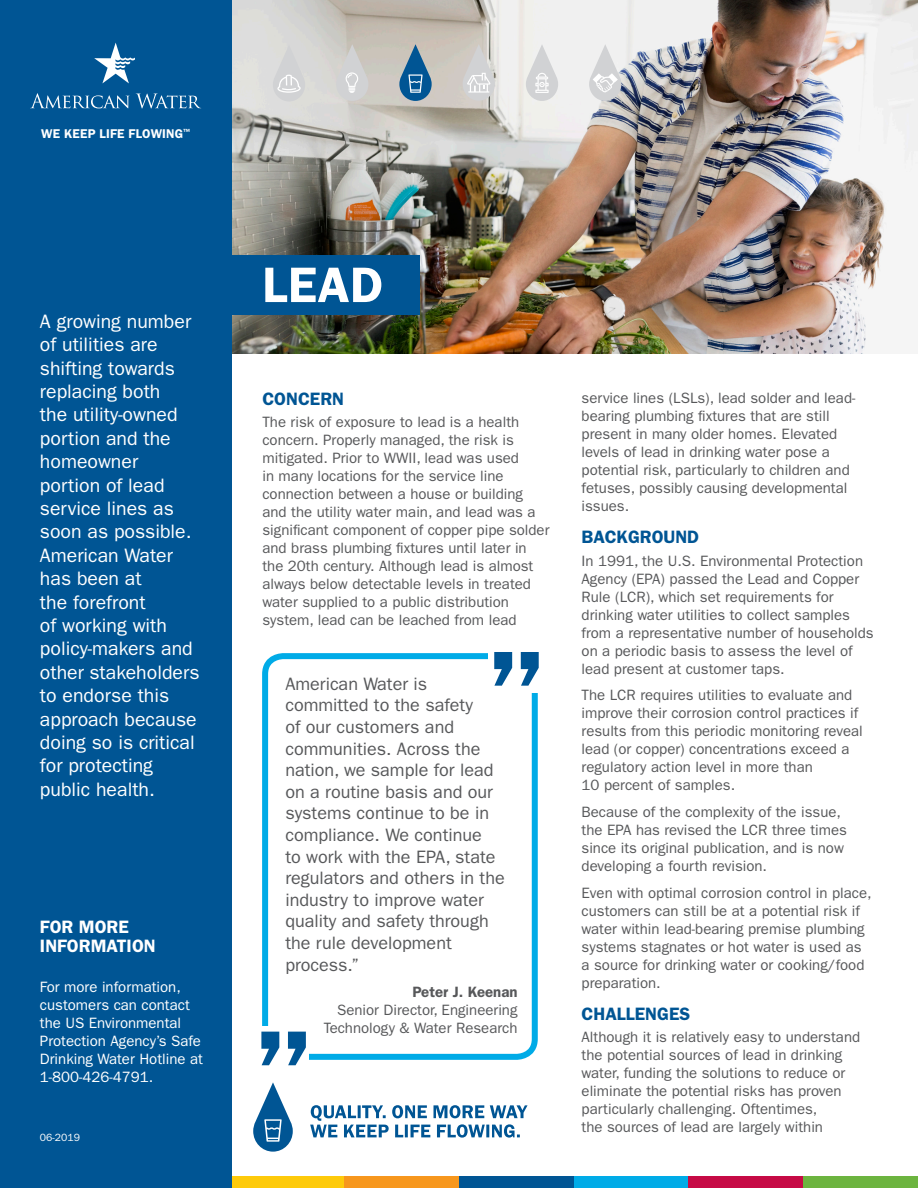
<style>
.page{position:relative;width:918px;height:1188px;background:#fff}
.page>*{position:absolute;margin:0;border:0;box-sizing:border-box;transform-origin:0 0}
.t1{font:600 50.1px "ITC Franklin Gothic Std";color:#fff}
.Body_Copy{font:19.5px/23.4px "ITC Franklin Gothic Std";color:#fff}
.Body_Copy-2{font:18px/21.6px "ITC Franklin Gothic Std";color:#57585a}
.Subhead{font:600 18px "ITC Franklin Gothic Std";color:#005594}
.Subhead-2{font:600 18px/19.5px "ITC Franklin Gothic Std";color:#fff}
.Body_Copy-3{font:15px/18px "ITC Franklin Gothic Std";color:#57585a}
.Body_Copy-4{font:15px/18px "ITC Franklin Gothic Std";color:#fff}
.t2{font:600 12.75px "ITC Franklin Gothic Std";letter-spacing:.015em;color:#fff}
.t3{font:10.5px "ITC Franklin Gothic Std";color:#fff}
.s1{font-weight:600}
</style>
<div class="page">
<div style="left:230px;top:1176px;width:114px;height:12px;background:#feca0a"></div>
<div style="left:344px;top:1176px;width:115px;height:12px;background:#f7971d"></div>
<div style="left:459px;top:1176px;width:115px;height:12px;background:#005594"></div>
<div style="left:574px;top:1176px;width:114px;height:12px;background:#00abe7"></div>
<div style="left:688px;top:1176px;width:115px;height:12px;background:#c60a45"></div>
<div style="left:803px;top:1176px;width:115px;height:12px;background:#6cb43f"></div>
<svg style="left:253px;top:1082px;width:40px;height:70px"></svg>
<svg style="left:310px;top:1105px;width:218px;height:33px"></svg>
<img style="left:231px;top:0;width:687px;height:354px">
<svg style="left:273px;top:45px;width:32px;height:56px;background:#d7d8d8"></svg>
<svg style="left:399px;top:44px;width:33px;height:57px;background:#5e8aa8"></svg>
<svg style="left:463px;top:44px;width:32px;height:57px;background:#d4d3d2"></svg>
<svg style="left:336px;top:44px;width:32px;height:57px;background:#d1d0cf"></svg>
<svg style="left:526px;top:44px;width:32px;height:57px"></svg>
<svg style="left:589px;top:44px;width:32px;height:57px"></svg>
<div style="left:0;top:0;width:231px;height:1188px;background:#005594"></div>
<div style="left:219px;top:255px;width:201px;height:59px;background:#005594"></div>
<svg style="left:30px;top:93px;width:100px;height:15px"></svg>
<svg style="left:136px;top:93px;width:65px;height:15px"></svg>
<svg style="left:94px;top:43px;width:41px;height:40px"></svg>
<div style="left:262px;top:653px;width:276px;height:407px;border:6px solid #00abe7;border-radius:18px"></div>
<div style="left:255px;top:1027px;width:53px;height:45px;background:#fff"></div>
<svg style="left:261px;top:1032px;width:18px;height:33px"></svg>
<svg style="left:288px;top:1032px;width:18px;height:33px"></svg>
<div style="left:488px;top:647px;width:53px;height:45px;background:#fff"></div>
<svg style="left:494px;top:652px;width:18px;height:34px"></svg>
<svg style="left:521px;top:652px;width:18px;height:34px"></svg>
<p class="t2" style="left:41px;top:127px;width:151px">WE KEEP LIFE FLOWING<sup>™</sup></p>
<p class="Body_Copy" style="left:40px;top:310px;width:161px">A growing number of utilities are shifting towards replacing both<br>the utility-owned portion and the homeowner portion of lead service lines as soon as possible.<br>American Water has been at<br>the forefront<br>of working with policy-makers and other stakeholders to endorse this approach because doing so is critical for protecting public health.</p>
<p class="Subhead-2" style="left:40px;top:917px;width:117px">FOR MORE<br>INFORMATION</p>
<p class="Body_Copy-4" style="left:40px;top:978px;width:164px">For more information, customers can contact the US Environmental<br>Protection Agency’s Safe<br>Drinking Water Hotline at<br>1-800-426-4791.</p>
<p class="t3" style="left:40px;top:1132px;width:42px">06-2019</p>
<p class="t1" style="left:262px;top:255px;width:122px">LEAD</p>
<p class="Subhead" style="left:262px;top:388px;width:83px">CONCERN</p>
<p class="Body_Copy-3" style="left:262px;top:413px;width:289px">The risk of exposure to lead is a health concern. Properly managed, the risk is mitigated. Prior to WWII, lead was used<br>in many locations for the service line connection between a house or building and the utility water main, and lead was a significant component of copper pipe solder and brass plumbing fixtures until later in the 20th century. Although lead is almost always below detectable levels in treated water supplied to a public distribution system, lead can be leached from lead</p>
<p class="Body_Copy-2" style="left:285px;top:673px;width:221px">American Water is committed to the safety<br>of our customers and communities. Across the nation, we sample for lead on a routine basis and our systems continue to be in compliance. We continue<br>to work with the EPA, state regulators and others in the industry to improve water quality and safety through the rule development process.”</p>
<p class="Body_Copy-3" style="left:324px;top:983px;width:195px;text-align:right"><span class="s1">Peter J. Keenan<br></span>Senior Director, Engineering<br>Technology &amp; Water Research</p>
<p class="Body_Copy-3" style="left:582px;top:389px;width:275px">service lines (LSLs), lead solder and lead&shy;bearing plumbing fixtures that are still present in many older homes. Elevated levels of lead in drinking water pose a potential risk, particularly to children and fetuses, possibly causing developmental issues.</p>
<p class="Subhead" style="left:582px;top:526px;width:119px">BACKGROUND</p>
<p class="Body_Copy-3" style="left:582px;top:552px;width:294px">In 1991, the U.S. Environmental Protection Agency (EPA) passed the Lead and Copper Rule (LCR), which set requirements for drinking water utilities to collect samples from a representative number of households on a periodic basis to assess the level of lead present at customer taps.</p>
<p class="Body_Copy-3" style="left:582px;top:686px;width:283px">The LCR requires utilities to evaluate and improve their corrosion control practices if results from this periodic monitoring reveal lead (or copper) concentrations exceed a regulatory action level in more than<br>10 percent of samples.</p>
<p class="Body_Copy-3" style="left:582px;top:803px;width:267px">Because of the complexity of the issue, the EPA has revised the LCR three times since its original publication, and is now developing a fourth revision.</p>
<p class="Body_Copy-3" style="left:582px;top:884px;width:292px">Even with optimal corrosion control in place, customers can still be at a potential risk if water within lead-bearing premise plumbing systems stagnates or hot water is used as a source for drinking water or cooking/food preparation.</p>
<p class="Subhead" style="left:582px;top:1003px;width:110px">CHALLENGES</p>
<p class="Body_Copy-3" style="left:582px;top:1028px;width:280px">Although it is relatively easy to understand the potential sources of lead in drinking water, funding the solutions to reduce or eliminate the potential risks has proven particularly challenging. Oftentimes,<br>the sources of lead are largely within</p>
</div>
